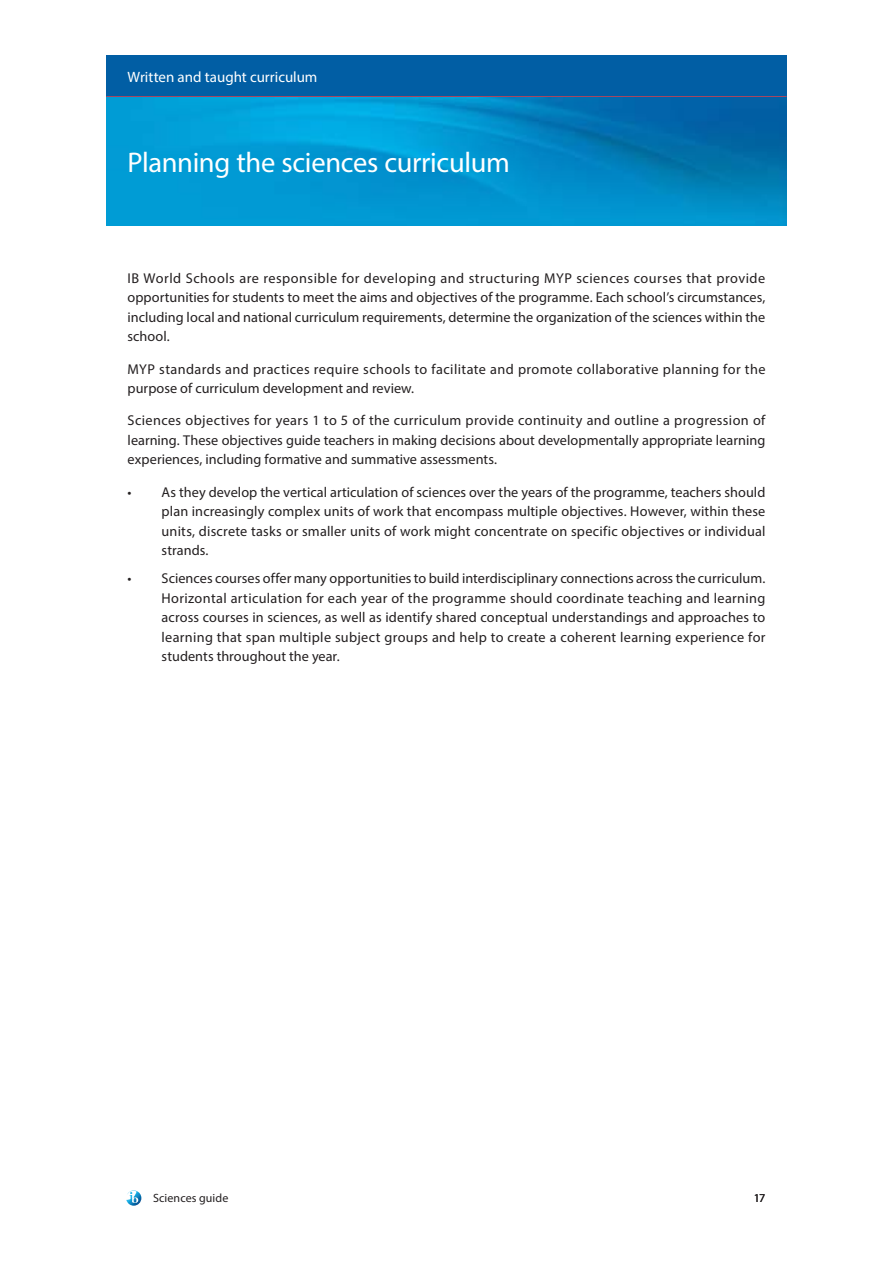
<style>
.page{position:relative;width:893px;height:1263px;background:#fff}
.page>*{position:absolute;margin:0;border:0;box-sizing:border-box;transform-origin:0 0}
.t1{font:28.5px "Myriad Pro";letter-spacing:-.01em;color:#fff}
.t2{font:15px "Myriad Pro";color:#fff}
.t3{font:14.25px/19.5px "Myriad Pro";letter-spacing:.005em;color:#231f20;text-align:justify}
.t4{font:14.25px/19.5px "Myriad Pro";letter-spacing:.025em;color:#231f20}
.t5{font:12px "Myriad Pro";letter-spacing:.01em;color:#231f20}
</style>
<div class="page">
<div style="left:106px;top:55px;width:681px;height:43px;background:#015ea4"></div>
<hr style="left:106px;top:96px;width:681px;height:3px;background:#ee3d43">
<svg style="left:126px;top:1190px;width:15px;height:16px"></svg>
<img style="left:106px;top:98px;width:681px;height:127px">
<p class="t2" style="left:128px;top:67px;width:191px">Written and taught curriculum</p>
<h1 class="t1" style="left:128px;top:145px;width:384px">Planning the sciences curriculum</h1>
<p class="t3" style="left:128px;top:268px;width:639px">IB World Schools are responsible for developing and structuring MYP sciences courses that provide opportunities for students to meet the aims and objectives of the programme. Each school’s circumstances, including local and national curriculum requirements, determine the organization of the sciences within the school.</p>
<p class="t4" style="left:128px;top:359px;width:639px">MYP standards and practices require schools to facilitate and promote collaborative planning for the purpose of curriculum development and review.</p>
<p class="t3" style="left:128px;top:411px;width:639px">Sciences objectives for years 1 to 5 of the curriculum provide continuity and outline a progression of learning. These objectives guide teachers in making decisions about developmentally appropriate learning experiences, including formative and summative assessments.</p>
<p class="t3" style="left:162px;top:482px;width:605px;text-indent:-34px">• As they develop the vertical articulation of sciences over the years of the programme, teachers should plan increasingly complex units of work that encompass multiple objectives. However, within these units, discrete tasks or smaller units of work might concentrate on specific objectives or individual strands.</p>
<p class="t3" style="left:162px;top:568px;width:605px;text-indent:-34px">• Sciences courses offer many opportunities to build interdisciplinary connections across the curriculum.<br>Horizontal articulation for each year of the programme should coordinate teaching and learning across courses in sciences, as well as identify shared conceptual understandings and approaches to learning that span multiple subject groups and help to create a coherent learning experience for students throughout the year.</p>
<p class="t5" style="left:153px;top:1190px;width:77px">Sciences guide</p>
<p class="t5" style="left:754px;top:1190px;width:13px">17</p>
</div>
